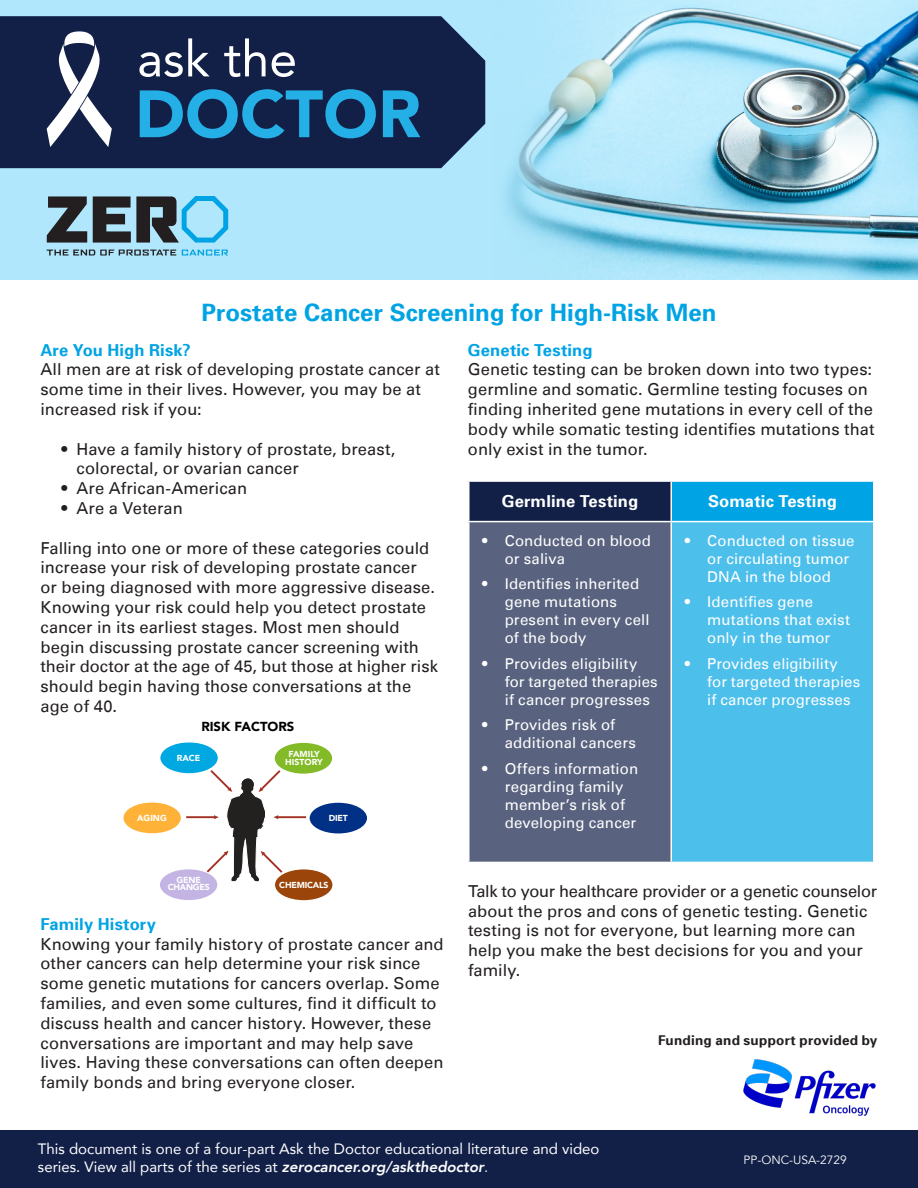
<style>
.page{position:relative;width:918px;height:1188px;background:#fff}
.page>*{position:absolute;margin:0;border:0;box-sizing:border-box;transform-origin:0 0}
.t1{font:900 66px "Avenir";color:#24b0e7}
.t2{font:50.25px "Avenir";color:#fff}
.t3{font:700 24px "Univers 65";color:#00a3e3}
.t4{font:16.5px/19.8px "Univers LT";color:#231f20}
.t5{font:700 16.5px "Univers 65";letter-spacing:.01em;color:#00a3e3}
.t6{font:700 16.5px "Univers 65";letter-spacing:.01em;color:#fff}
.t7{font:15px/18px "Univers LT";letter-spacing:.005em;color:#fff}
.t8{font:15px/18px "Avenir";color:#fff}
.t9{font:700 13.5px "Univers 65";letter-spacing:.02em;color:#231f20}
.t10{font:900 13.05px "Avenir";color:#000}
.t11{font:12px "Avenir";color:#fff}
.t12{font:900 8.7px/7.9px "Avenir";letter-spacing:-.025em;color:#fff;text-align:center}
.t13{font:900 8.7px/7.8px "Avenir";color:#fff;text-align:center}
.s1{font-weight:800;font-style:italic}
.s2{font-style:inherit}
</style>
<div class="page">
<img style="left:614px;top:0;width:304px;height:280px">
<div style="left:0;top:0;width:614px;height:280px;background:#b0e7fc"></div>
<svg style="left:47px;top:196px;width:40px;height:47px"></svg>
<svg style="left:93px;top:196px;width:135px;height:47px"></svg>
<svg style="left:47px;top:250px;width:129px;height:6px"></svg>
<svg style="left:182px;top:250px;width:46px;height:6px"></svg>
<div style="left:0;top:16px;width:485px;height:152px;background:#122048"></div>
<svg style="left:47px;top:31px;width:65px;height:116px;background:#636c86"></svg>
<div style="left:469px;top:481px;width:202px;height:41px;background:#122048"></div>
<div style="left:671px;top:481px;width:203px;height:41px;background:#00a3e3"></div>
<div style="left:469px;top:522px;width:202px;height:340px;background:#59637f"></div>
<div style="left:671px;top:522px;width:203px;height:340px;background:#4dbfeb"></div>
<hr style="left:468px;top:480px;width:203px;height:2px;background:#fff">
<hr style="left:468px;top:482px;width:2px;height:39px;background:#fff">
<hr style="left:671px;top:480px;width:203px;height:2px;background:#fff">
<hr style="left:670px;top:482px;width:2px;height:39px;background:#fff">
<hr style="left:873px;top:482px;width:1px;height:39px;background:#fff">
<hr style="left:468px;top:521px;width:203px;height:1px;background:#fff">
<hr style="left:468px;top:522px;width:2px;height:340px;background:#fff">
<hr style="left:671px;top:521px;width:203px;height:1px;background:#fff">
<hr style="left:670px;top:522px;width:2px;height:340px;background:#fff">
<hr style="left:873px;top:522px;width:1px;height:340px;background:#fff">
<img style="left:743px;top:1059px;width:133px;height:57px">
<div style="left:160px;top:742px;width:58px;height:31px;background:#00a8e2;border-radius:50%"></div>
<div style="left:123px;top:803px;width:58px;height:30px;background:#ffb238;border-radius:50%"></div>
<div style="left:275px;top:743px;width:57px;height:31px;background:#82bb27;border-radius:50%"></div>
<div style="left:160px;top:869px;width:57px;height:31px;background:#c3b4e3;border-radius:50%"></div>
<div style="left:275px;top:869px;width:57px;height:31px;background:#9b450a;border-radius:50%"></div>
<div style="left:310px;top:803px;width:57px;height:30px;background:#003186;border-radius:50%"></div>
<hr style="left:186px;top:816px;width:29px;height:2px;background:#a33123">
<hr style="left:277px;top:816px;width:29px;height:2px;background:#a33123">
<svg style="left:205px;top:768px;width:80px;height:115px"></svg>
<div style="left:0;top:1131px;width:918px;height:57px;background:#122048"></div>
<p class="t2" style="left:137px;top:19px;width:162px">ask the</p>
<p class="t1" style="left:135px;top:58px;width:287px">DOCTOR</p>
<p class="t3" style="left:202px;top:297px;width:516px">Prostate Cancer Screening for High-Risk Men</p>
<p class="t5" style="left:40px;top:339px;width:152px">Are You High Risk?</p>
<p class="t4" style="left:40px;top:360px;width:401px">All men are at risk of developing prostate cancer at some time in their lives. However, you may be at increased risk if you:</p>
<p class="t4" style="left:76px;top:439px;width:320px;text-indent:-15px">• Have a family history of prostate, breast, colorectal, or ovarian cancer</p>
<p class="t4" style="left:62px;top:478px;width:187px">• Are African-American</p>
<p class="t4" style="left:62px;top:498px;width:123px">• Are a Veteran</p>
<p class="t4" style="left:40px;top:538px;width:399px">Falling into one or more of these categories could increase your risk of developing prostate cancer<br>or being diagnosed with more aggressive disease.<br>Knowing your risk could help you detect prostate cancer in its earliest stages. Most men should begin discussing prostate cancer screening with their doctor at the age of 45, but those at higher risk should begin having those conversations at the age of 40.</p>
<p class="t10" style="left:201px;top:716px;width:94px">RISK FACTORS</p>
<p class="t12" style="left:177px;top:754px;width:25px">RACE</p>
<p class="t12" style="left:137px;top:814px;width:31px">AGING</p>
<p class="t13" style="left:285px;top:750px;width:39px">FAMILY<br>HISTORY</p>
<p class="t12" style="left:329px;top:814px;width:21px">DIET</p>
<p class="t12" style="left:168px;top:875px;width:44px">GENE<br>CHANGES</p>
<p class="t12" style="left:279px;top:880px;width:51px">CHEMICALS</p>
<p class="t5" style="left:40px;top:913px;width:117px">Family History</p>
<p class="t4" style="left:40px;top:934px;width:405px">Knowing your family history of prostate cancer and other cancers can help determine your risk since some genetic mutations for cancers overlap. Some families, and even some cultures, find it difficult to discuss health and cancer history. However, these conversations are important and may help save lives. Having these conversations can often deepen family bonds and bring everyone closer.</p>
<p class="t5" style="left:468px;top:339px;width:126px">Genetic Testing</p>
<p class="t4" style="left:468px;top:360px;width:408px">Genetic testing can be broken down into two types: germline and somatic. Germline testing focuses on finding inherited gene mutations in every cell of the body while somatic testing identifies mutations that only exist in the tumor.</p>
<p class="t6" style="left:502px;top:491px;width:138px">Germline Testing</p>
<p class="t6" style="left:708px;top:491px;width:130px">Somatic Testing</p>
<p class="t7" style="left:505px;top:532px;width:148px;text-indent:-22px">• Conducted on blood or saliva</p>
<p class="t7" style="left:505px;top:575px;width:146px;text-indent:-22px">• Identifies inherited gene mutations present in every cell of the body</p>
<p class="t7" style="left:505px;top:655px;width:155px;text-indent:-22px">• Provides eligibility for targeted therapies if cancer progresses</p>
<p class="t7" style="left:505px;top:716px;width:133px;text-indent:-22px">• Provides risk of additional cancers</p>
<p class="t7" style="left:505px;top:760px;width:135px;text-indent:-22px">• Offers information regarding family member’s risk of developing cancer</p>
<p class="t7" style="left:707px;top:532px;width:149px;text-indent:-22px">• Conducted on tissue or circulating tumor<br>DNA in the blood</p>
<p class="t7" style="left:707px;top:593px;width:144px;text-indent:-22px">• Identifies gene mutations that exist only in the tumor</p>
<p class="t7" style="left:707px;top:655px;width:155px;text-indent:-22px">• Provides eligibility for targeted therapies if cancer progresses</p>
<p class="t4" style="left:468px;top:881px;width:411px">Talk to your healthcare provider or a genetic counselor about the pros and cons of genetic testing. Genetic testing is not for everyone, but learning more can help you make the best decisions for you and your family.</p>
<p class="t9" style="left:658px;top:1031px;width:221px">Funding and support provided by</p>
<p class="t8" style="left:38px;top:1139px;width:563px">This document is one of a four-part Ask the Doctor educational literature and video series. View all parts of the series at <span class="s1">zerocancer.org/askthedoctor</span><span class="s2">.</span></p>
<p class="t11" style="left:744px;top:1152px;width:105px">PP-ONC-USA-2729</p>
</div>
